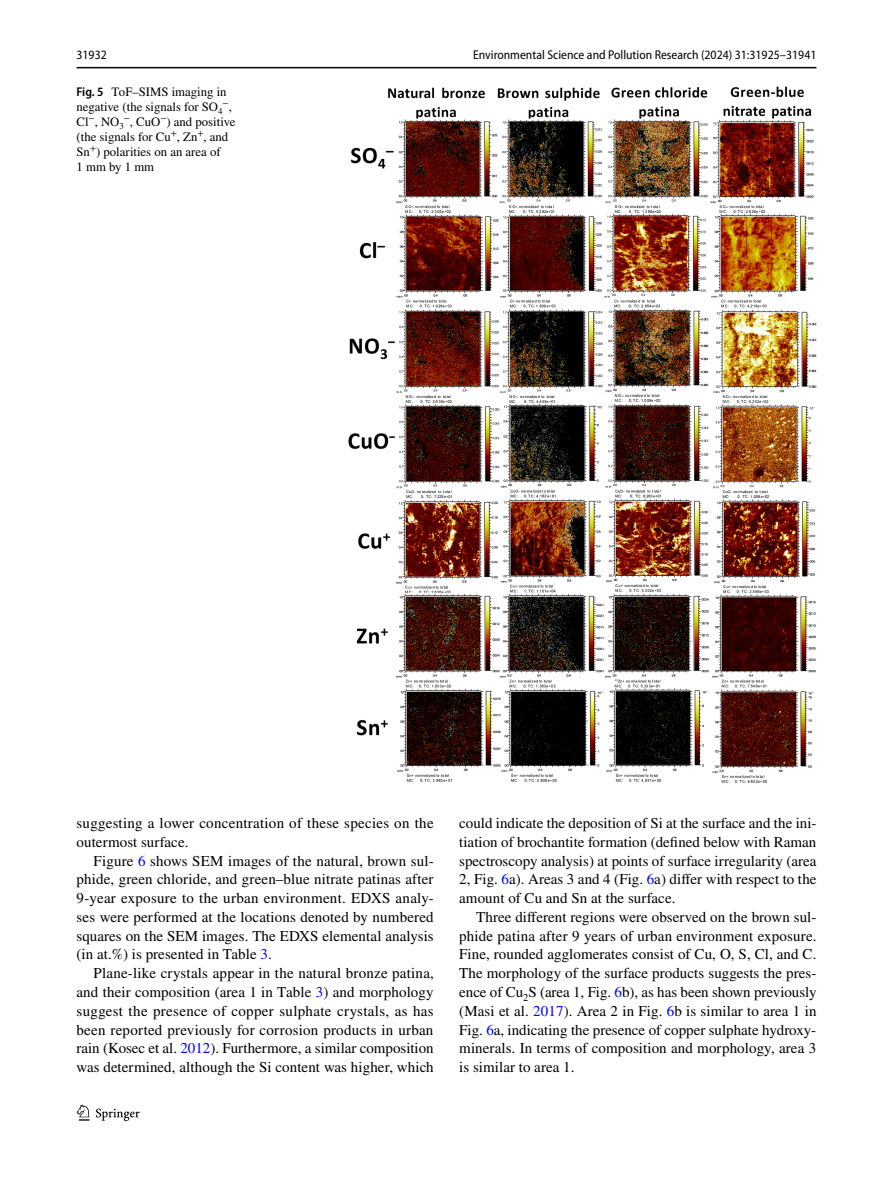
<style>
.page{position:relative;width:893px;height:1187px;background:#fff}
.page>*{position:absolute;margin:0;border:0;box-sizing:border-box;transform-origin:0 0}
.t1{font:15px/18.8px "STIX";letter-spacing:.005em;color:#000;text-align:justify}
.t2{font:12.75px/15px "STIX";color:#000}
.t3{font:semi-condensed 12.75px "Myriad Pro";color:#000}
.t4{font:8.85px "STIX";color:#000}
.s1{font-family:"Myriad Pro";font-weight:600;font-stretch:semi-condensed}
.s2{font-size:12.75px}
.s3{color:#00f}
</style>
<div class="page">
<hr style="left:77px;top:67px;width:739px;height:1px;background:#000">
<svg style="left:77px;top:1104px;width:12px;height:16px"></svg>
<svg style="left:96px;top:1108px;width:44px;height:12px"></svg>
<img style="left:349px;top:87px;width:467px;height:696px">
<p class="t3" style="left:77px;top:48px;width:32px">31932</p>
<p class="t3" style="left:473px;top:48px;width:345px">Environmental Science and Pollution Research (2024) 31:31925–31941</p>
<p class="t2" style="left:77px;top:85px;width:152px"><span class="s1">Fig. 5</span> ToF–SIMS imaging in negative (the signals for SO<sub>4</sub></p>
<p class="t4" style="left:223px;top:97px;width:11px">−<span class="s2">,</span></p>
<p class="t2" style="left:77px;top:115px;width:161px">Cl<sup>−</sup>, NO<sub>3</sub><sup>−</sup>, CuO<sup>−</sup>) and positive (the signals for Cu<sup>+</sup>, Zn<sup>+</sup>, and<br>Sn<sup>+</sup>) polarities on an area of<br>1 mm by 1 mm</p>
<p class="t1" style="left:77px;top:814px;width:359px">suggesting a lower concentration of these species on the outermost surface.</p>
<p class="t1" style="left:77px;top:852px;width:359px;text-indent:17px">Figure <span class="s3">6</span> shows SEM images of the natural, brown sul&shy;phide, green chloride, and green–blue nitrate patinas after 9-year exposure to the urban environment. EDXS analy&shy;ses were performed at the locations denoted by numbered squares on the SEM images. The EDXS elemental analysis (in at.%) is presented in Table <span class="s3">3</span>.</p>
<p class="t1" style="left:77px;top:964px;width:359px;text-indent:17px">Plane-like crystals appear in the natural bronze patina, and their composition (area 1 in Table <span class="s3">3</span>) and morphology suggest the presence of copper sulphate crystals, as has been reported previously for corrosion products in urban rain (Kosec et al. <span class="s3">2012</span>). Furthermore, a similar composition was determined, although the Si content was higher, which</p>
<p class="t1" style="left:459px;top:814px;width:359px">could indicate the deposition of Si at the surface and the ini&shy;tiation of brochantite formation (defined below with Raman spectroscopy analysis) at points of surface irregularity (area 2, Fig. <span class="s3">6</span>a). Areas 3 and 4 (Fig. <span class="s3">6</span>a) differ with respect to the amount of Cu and Sn at the surface.</p>
<p class="t1" style="left:459px;top:908px;width:359px;text-indent:17px">Three different regions were observed on the brown sul&shy;phide patina after 9 years of urban environment exposure.<br>Fine, rounded agglomerates consist of Cu, O, S, Cl, and C.<br>The morphology of the surface products suggests the pres&shy;ence of Cu<sub>2</sub>S (area 1, Fig. <span class="s3">6</span>b), as has been shown previously (Masi et al. <span class="s3">2017</span>). Area 2 in Fig. <span class="s3">6</span>b is similar to area 1 in Fig. <span class="s3">6</span>a, indicating the presence of copper sulphate hydroxy&shy;minerals. In terms of composition and morphology, area 3 is similar to area 1.</p>
</div>
